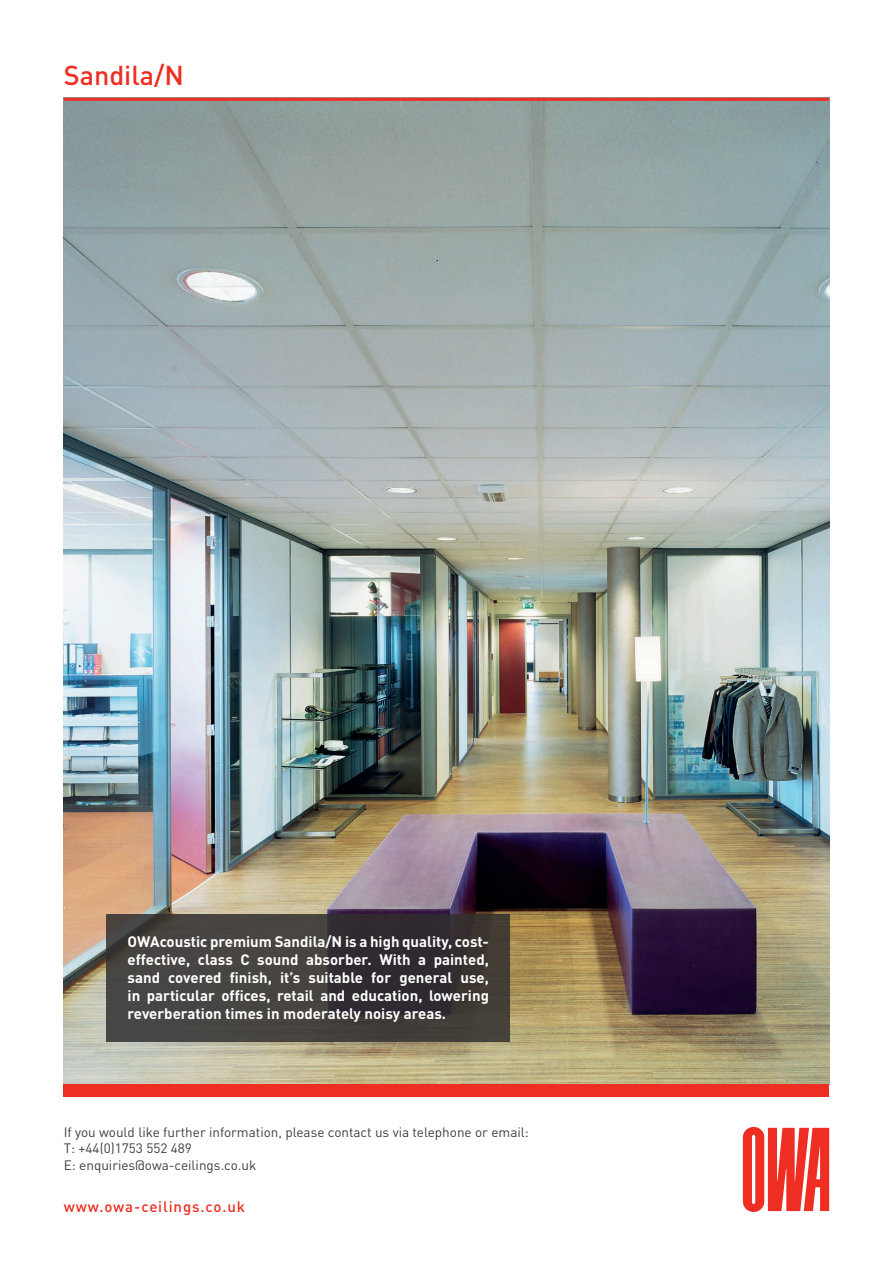
<style>
.page{position:relative;width:893px;height:1263px;background:#fff}
.page>*{position:absolute;margin:0;border:0;box-sizing:border-box;transform-origin:0 0}
.t1{font:500 27px "DIN Pro";color:#ee2e22}
.t2{font:700 15px/18px "DIN Pro";color:#fff;text-align:justify}
.t3{font:500 15px "DIN Pro";letter-spacing:.06em;color:#ee2e22}
.t4{font:13.5px/16.2px "DIN Pro";color:#3e3e3f}
</style>
<div class="page">
<svg style="left:743px;top:1127px;width:86px;height:85px"></svg>
<img style="left:64px;top:101px;width:765px;height:983px">
<div style="left:64px;top:1084px;width:765px;height:13px;background:#ee2e22"></div>
<hr style="left:64px;top:98px;width:765px;height:3px;background:#ee2e22">
<svg style="left:106px;top:914px;width:404px;height:128px;background:#3f3b3a"></svg>
<h1 class="t1" style="left:64px;top:57px;width:122px">Sandila/N</h1>
<p class="t2" style="left:128px;top:932px;width:363px">OWAcoustic premium Sandila/N is a high quality, cost&shy;effective, class C sound absorber. With a painted, sand covered finish, it’s suitable for general use, in particular offices, retail and education, lowering reverberation times in moderately noisy areas.</p>
<p class="t4" style="left:64px;top:1124px;width:467px">If you would like further information, please contact us via telephone or email:<br>T: +44(0)1753 552 489<br>E: enquiries@owa-ceilings.co.uk</p>
<p class="t3" style="left:64px;top:1196px;width:183px">www.owa-ceilings.co.uk</p>
</div>
